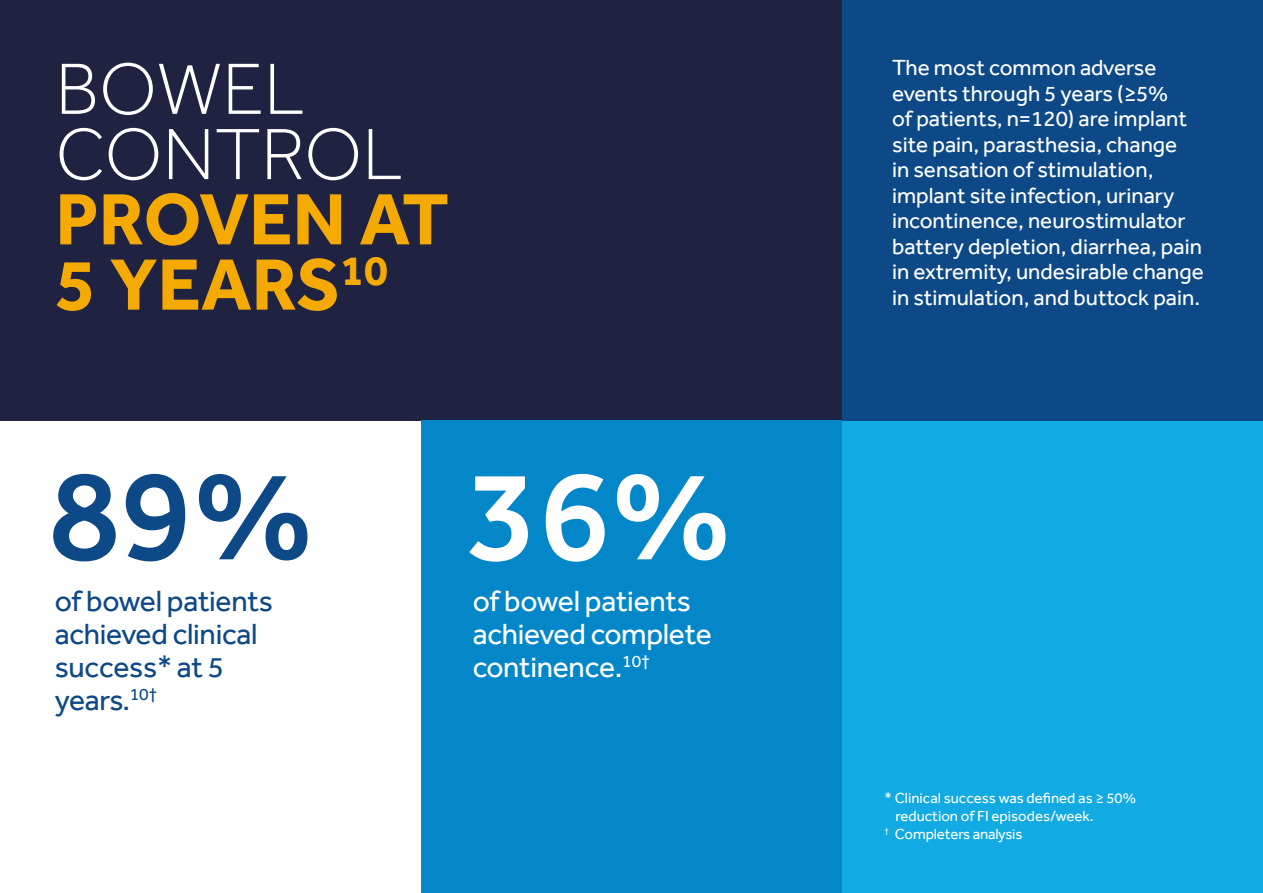
<style>
.page{position:relative;width:1263px;height:893px;background:#fff}
.page>*{position:absolute;margin:0;border:0;box-sizing:border-box;transform-origin:0 0}
.t1{font:500 131.85px "Effra";color:#0d4987}
.t2{font:500 131.85px "Effra";color:#fff}
.t3{font:700 75px/65.2px "Effra";color:#f5aa03}
.t4{font:300 75px/65.2px "Effra";color:#fff}
.t5{font:30px/33px "Effra";letter-spacing:-.01em;color:#0d4987}
.t6{font:30px/33px "Effra";letter-spacing:-.01em;color:#fff}
.t7{font:22.5px/25.5px "Effra";color:#fff}
.t8{font:15px "Effra";color:#fff}
</style>
<div class="page">
<div style="left:842px;top:421px;width:421px;height:472px;background:#11aae3"></div>
<div style="left:842px;top:0;width:421px;height:421px;background:#0d4987"></div>
<div style="left:0;top:0;width:842px;height:421px;background:#1f2341"></div>
<div style="left:421px;top:421px;width:421px;height:472px;background:#0387c9"></div>
<h2 class="t4" style="left:55px;top:56px;width:349px">BOWEL<br>CONTROL</h2>
<h2 class="t3" style="left:55px;top:185px;width:395px">PROVEN AT<br>5 YEARS<sup>10</sup></h2>
<h1 class="t1" style="left:48px;top:437px;width:267px">89%</h1>
<h3 class="t5" style="left:55px;top:584px;width:220px">of bowel patients achieved clinical success* at 5 years.<sup>10†</sup></h3>
<h1 class="t2" style="left:466px;top:437px;width:267px">36%</h1>
<h3 class="t6" style="left:473px;top:584px;width:241px">of bowel patients achieved complete continence.<sup>10†</sup></h3>
<p class="t7" style="left:892px;top:55px;width:313px">The most common adverse events through 5 years (≥5%<br>of patients, n=120) are implant site pain, parasthesia, change<br>in sensation of stimulation, implant site infection, urinary incontinence, neurostimulator battery depletion, diarrhea, pain in extremity, undesirable change in stimulation, and buttock pain.</p>
<p class="t8" style="left:884px;top:790px;width:253px">* Clinical success was defined as ≥ 50%</p>
<p class="t8" style="left:895px;top:808px;width:200px">reduction of FI episodes/week.</p>
<p class="t8" style="left:884px;top:826px;width:140px"><sup>†</sup> Completers analysis</p>
</div>
